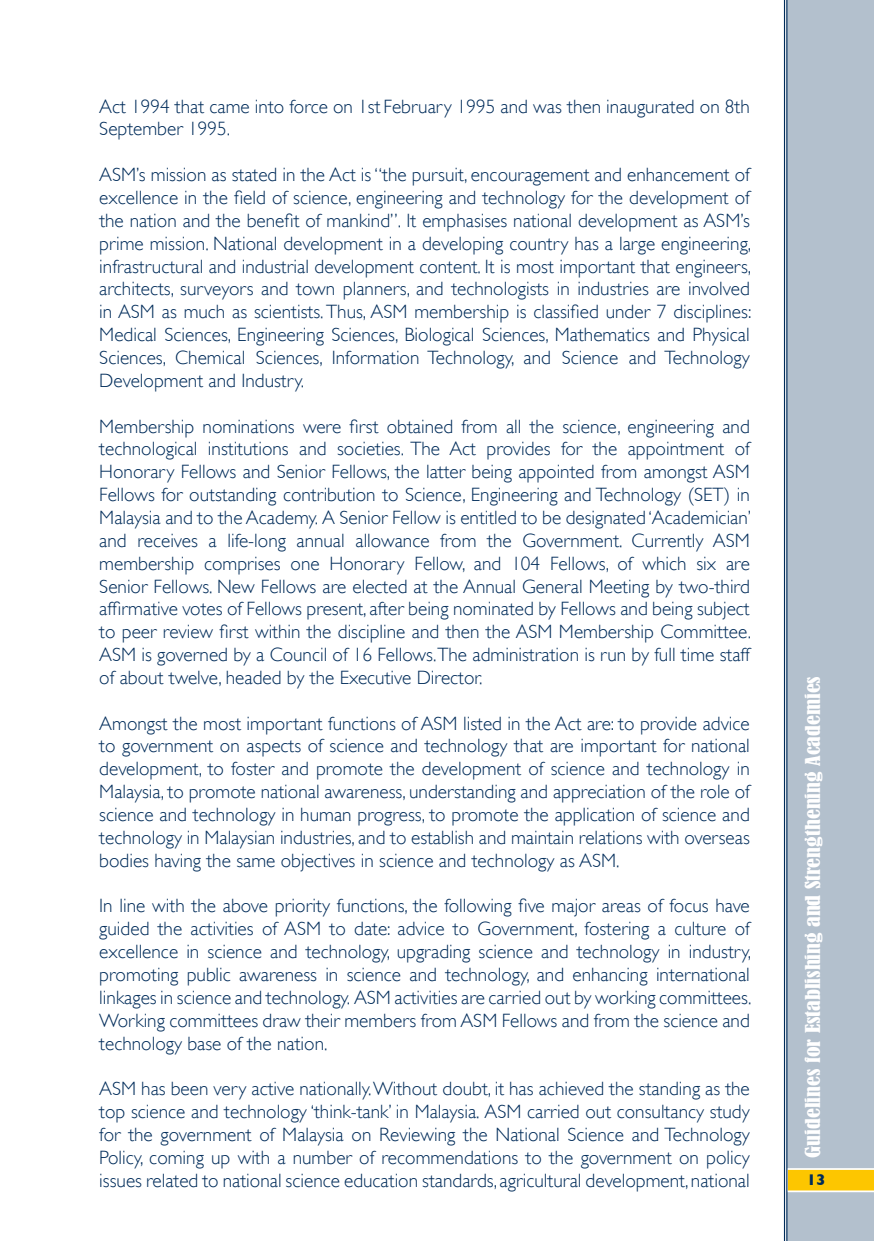
<style>
.page{position:relative;width:874px;height:1241px;background:#fff}
.page>*{position:absolute;margin:0;border:0;box-sizing:border-box;transform-origin:0 0}
.t1{font:300 19.25px/22.9px "Gill Sans";color:#002c5a;text-align:justify}
.t2{font:condensed 19.25px "Bernard";color:#fff;scale:1.15 1}
.t3{font:700 15.75px "Gill Sans";color:#002c5a}
</style>
<div class="page">
<div style="left:786px;top:0;width:87px;height:1240px;background:#b3c0cd"></div>
<svg style="left:787px;top:1167px;width:86px;height:24px;background:#f8ca23"></svg>
<hr style="left:785px;top:0;width:2px;height:1240px;background:#002c5a">
<hr style="left:783px;top:0;width:1px;height:1240px;background:#002c5a">
<p class="t1" style="left:99px;top:95px;width:651px">Act 1994 that came into force on 1st February 1995 and was then inaugurated on 8th<br>September 1995.</p>
<p class="t1" style="left:99px;top:163px;width:653px">ASM’s mission as stated in the Act is “the pursuit, encouragement and enhancement of excellence in the field of science, engineering and technology for the development of the nation and the benefit of mankind”. It emphasises national development as ASM’s prime mission. National development in a developing country has a large engineering, infrastructural and industrial development content. It is most important that engineers, architects, surveyors and town planners, and technologists in industries are involved in ASM as much as scientists.Thus, ASM membership is classified under 7 disciplines:<br>Medical Sciences, Engineering Sciences, Biological Sciences, Mathematics and Physical Sciences, Chemical Sciences, Information Technology, and Science and Technology Development and Industry.</p>
<p class="t1" style="left:99px;top:414px;width:653px">Membership nominations were first obtained from all the science, engineering and technological institutions and societies. The Act provides for the appointment of Honorary Fellows and Senior Fellows, the latter being appointed from amongst ASM Fellows for outstanding contribution to Science, Engineering and Technology (SET) in Malaysia and to the Academy. A Senior Fellow is entitled to be designated ‘Academician’ and receives a life-long annual allowance from the Government. Currently ASM membership comprises one Honorary Fellow, and 104 Fellows, of which six are Senior Fellows. New Fellows are elected at the Annual General Meeting by two-third affirmative votes of Fellows present, after being nominated by Fellows and being subject to peer review first within the discipline and then the ASM Membership Committee.<br>ASM is governed by a Council of 16 Fellows.The administration is run by full time staff of about twelve, headed by the Executive Director.</p>
<p class="t1" style="left:99px;top:711px;width:651px">Amongst the most important functions of ASM listed in the Act are: to provide advice to government on aspects of science and technology that are important for national development, to foster and promote the development of science and technology in Malaysia, to promote national awareness, understanding and appreciation of the role of science and technology in human progress, to promote the application of science and technology in Malaysian industries, and to establish and maintain relations with overseas bodies having the same objectives in science and technology as ASM.</p>
<p class="t1" style="left:99px;top:894px;width:653px">In line with the above priority functions, the following five major areas of focus have guided the activities of ASM to date: advice to Government, fostering a culture of excellence in science and technology, upgrading science and technology in industry, promoting public awareness in science and technology, and enhancing international linkages in science and technology. ASM activities are carried out by working committees.<br>Working committees draw their members from ASM Fellows and from the science and technology base of the nation.</p>
<p class="t1" style="left:99px;top:1077px;width:651px">ASM has been very active nationally. Without doubt, it has achieved the standing as the top science and technology ‘think-tank’ in Malaysia. ASM carried out consultancy study for the government of Malaysia on Reviewing the National Science and Technology Policy, coming up with a number of recommendations to the government on policy issues related to national science education standards, agricultural development, national</p>
<p class="t2" style="left:801px;top:1157px;width:420px;rotate:-90deg">Guidelines for Establishing and Strengthening Academies</p>
<p class="t3" style="left:806px;top:1170px;width:9px">13</p>
</div>
